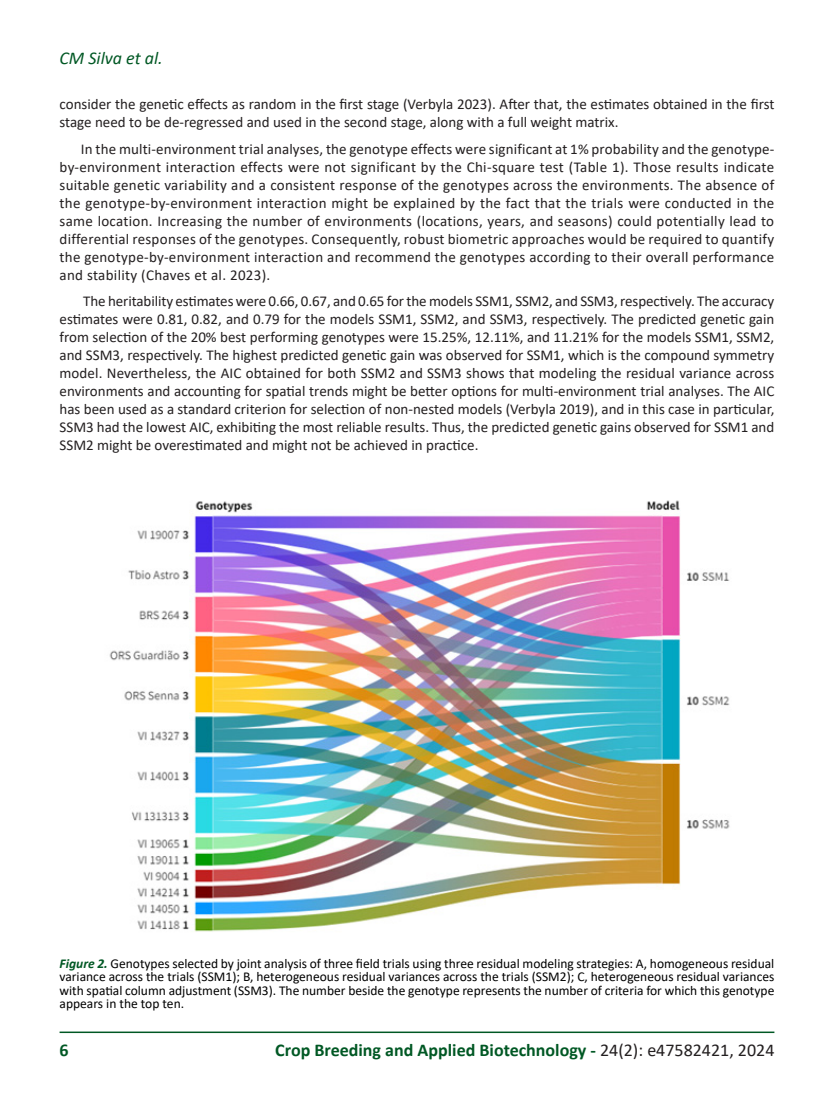
<style>
.page{position:relative;width:834px;height:1106px;background:#fff}
.page>*{position:absolute;margin:0;border:0;box-sizing:border-box;transform-origin:0 0}
.t1{font:700 18px "Calibri";color:#005824}
.t2{font:italic 18px "Calibri";color:#005824}
.CORPO_DE_TEXTO{font:15px/18px "Calibri";color:#231f20;text-align:justify}
.FIGURAS_E_TABELAS{font:13.5px/13.5px "Calibri";color:#000;text-align:justify}
.s1{font-weight:700;font-style:italic;color:#005824}
.s2{font-weight:400;color:#231f20}
</style>
<div class="page">
<hr style="left:60px;top:1031px;width:714px;height:2px;background:#005824">
<img style="left:109px;top:500px;width:621px;height:432px">
<p class="t2" style="left:60px;top:45px;width:105px">CM Silva et al.</p>
<p class="CORPO_DE_TEXTO" style="left:60px;top:95px;width:716px">consider the genetic effects as random in the first stage (Verbyla 2023). After that, the estimates obtained in the first stage need to be de-regressed and used in the second stage, along with a full weight matrix.</p>
<p class="CORPO_DE_TEXTO" style="left:60px;top:139px;width:716px;text-indent:21px">In the multi-environment trial analyses, the genotype effects were significant at 1% probability and the genotype&shy;by-environment interaction effects were not significant by the Chi-square test (Table 1). Those results indicate suitable genetic variability and a consistent response of the genotypes across the environments. The absence of the genotype-by-environment interaction might be explained by the fact that the trials were conducted in the same location. Increasing the number of environments (locations, years, and seasons) could potentially lead to differential responses of the genotypes. Consequently, robust biometric approaches would be required to quantify the genotype-by-environment interaction and recommend the genotypes according to their overall performance and stability (Chaves et al. 2023).</p>
<p class="CORPO_DE_TEXTO" style="left:60px;top:292px;width:716px;text-indent:24px">The heritability estimates were 0.66, 0.67, and 0.65 for the models SSM1, SSM2, and SSM3, respectively. The accuracy estimates were 0.81, 0.82, and 0.79 for the models SSM1, SSM2, and SSM3, respectively. The predicted genetic gain from selection of the 20% best performing genotypes were 15.25%, 12.11%, and 11.21% for the models SSM1, SSM2, and SSM3, respectively. The highest predicted genetic gain was observed for SSM1, which is the compound symmetry model. Nevertheless, the AIC obtained for both SSM2 and SSM3 shows that modeling the residual variance across environments and accounting for spatial trends might be better options for multi-environment trial analyses. The AIC has been used as a standard criterion for selection of non-nested models (Verbyla 2019), and in this case in particular, SSM3 had the lowest AIC, exhibiting the most reliable results. Thus, the predicted genetic gains observed for SSM1 and SSM2 might be overestimated and might not be achieved in practice.</p>
<p class="FIGURAS_E_TABELAS" style="left:60px;top:956px;width:716px"><span class="s1">Figure 2.</span> Genotypes selected by joint analysis of three field trials using three residual modeling strategies: A, homogeneous residual variance across the trials (SSM1); B, heterogeneous residual variances across the trials (SSM2); C, heterogeneous residual variances with spatial column adjustment (SSM3). The number beside the genotype represents the number of criteria for which this genotype appears in the top ten.</p>
<p class="t1" style="left:60px;top:1037px;width:11px">6</p>
<p class="t1" style="left:275px;top:1037px;width:500px">Crop Breeding and Applied Biotechnology - <span class="s2">24(2): e47582421, 2024</span></p>
</div>
